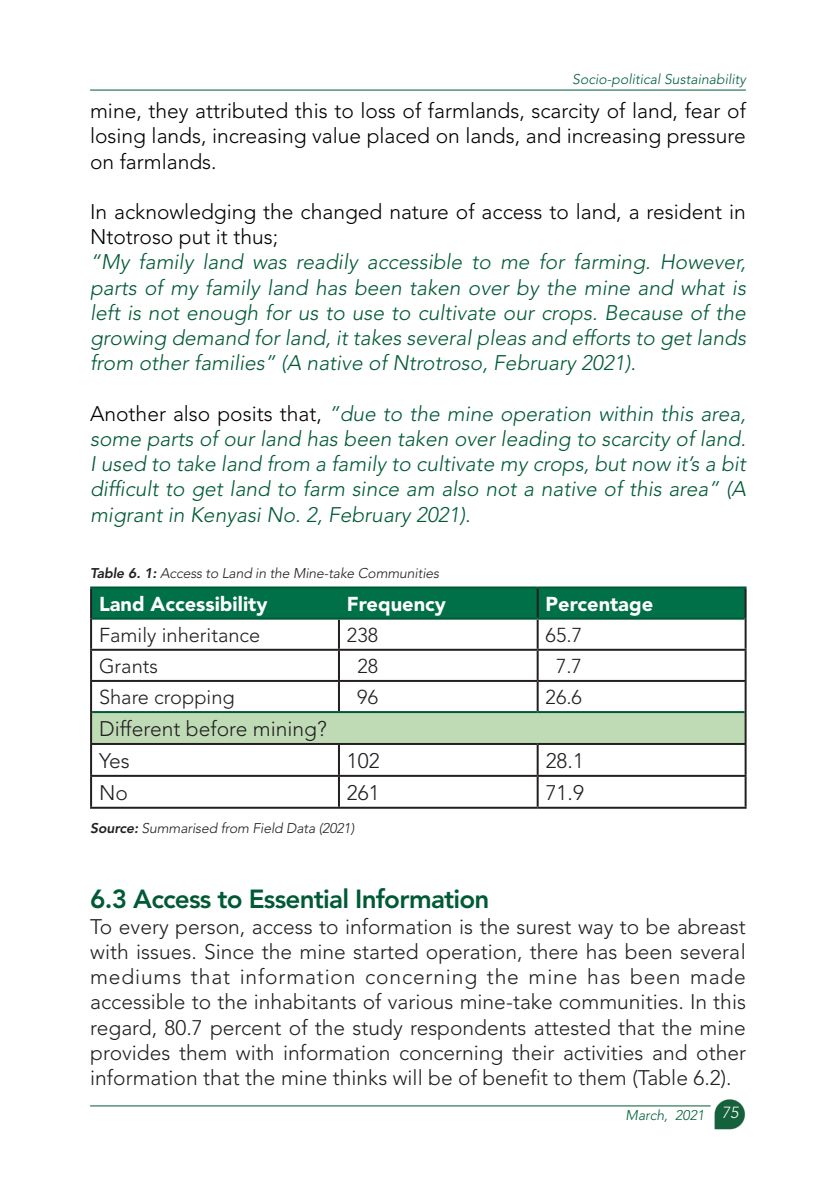
<style>
.page{position:relative;width:836px;height:1196px;background:#fff}
.page>*{position:absolute;margin:0;border:0;box-sizing:border-box;transform-origin:0 0}
.t1{font:800 26px "Avenir LT Std";letter-spacing:-.03em;color:#005a35}
.t2{font:italic 300 21px/25.2px "Avenir LT Std";color:#005a35;text-align:justify}
.t3{font:300 21px/25.2px "Avenir LT Std";color:#231f20;text-align:justify}
.t4{font:300 21px/25.2px "Avenir LT Std";color:#000;text-align:justify}
.t5{font:300 20px "Avenir LT Std";color:#231f20}
.t6{font:900 20px "Avenir LT Std";color:#fff}
.t7{font:italic 300 14px "Avenir LT Std";letter-spacing:-.01em;color:#231f20}
.t8{font:italic 300 14px "Avenir LT Std";color:#005f39}
.s1{font-style:normal;color:#000}
.s2{font-weight:800}
.s3{font-size:16px;color:#fff}
</style>
<div class="page">
<img style="left:707px;top:1099px;width:38px;height:31px">
<hr style="left:90px;top:90px;width:655px;height:1px;background:#005935">
<hr style="left:90px;top:1105px;width:620px;height:1px;background:#005935">
<div style="left:92px;top:588px;width:652px;height:29px;background:#007049"></div>
<svg style="left:92px;top:619px;width:652px;height:187px"></svg>
<div style="left:91px;top:712px;width:654px;height:31px;background:#bedbb6"></div>
<hr style="left:90px;top:618px;width:2px;height:30px;background:#231f20">
<hr style="left:338px;top:619px;width:2px;height:29px;background:#231f20">
<hr style="left:536px;top:619px;width:2px;height:29px;background:#231f20">
<hr style="left:744px;top:618px;width:2px;height:30px;background:#231f20">
<hr style="left:90px;top:648px;width:249px;height:2px;background:#231f20">
<hr style="left:90px;top:650px;width:2px;height:29px;background:#231f20">
<hr style="left:339px;top:648px;width:198px;height:2px;background:#231f20">
<hr style="left:338px;top:650px;width:2px;height:29px;background:#231f20">
<hr style="left:537px;top:648px;width:209px;height:2px;background:#231f20">
<hr style="left:536px;top:650px;width:2px;height:29px;background:#231f20">
<hr style="left:744px;top:650px;width:2px;height:29px;background:#231f20">
<hr style="left:90px;top:679px;width:249px;height:2px;background:#231f20">
<hr style="left:90px;top:681px;width:2px;height:31px;background:#231f20">
<hr style="left:339px;top:679px;width:198px;height:2px;background:#231f20">
<hr style="left:338px;top:681px;width:2px;height:30px;background:#231f20">
<hr style="left:537px;top:679px;width:209px;height:2px;background:#231f20">
<hr style="left:536px;top:681px;width:2px;height:30px;background:#231f20">
<hr style="left:744px;top:681px;width:2px;height:31px;background:#231f20">
<hr style="left:338px;top:744px;width:2px;height:30px;background:#231f20">
<hr style="left:536px;top:744px;width:2px;height:30px;background:#231f20">
<hr style="left:338px;top:776px;width:2px;height:30px;background:#231f20">
<hr style="left:536px;top:776px;width:2px;height:30px;background:#231f20">
<hr style="left:90px;top:744px;width:2px;height:30px;background:#231f20">
<hr style="left:744px;top:744px;width:2px;height:30px;background:#231f20">
<hr style="left:90px;top:774px;width:249px;height:2px;background:#231f20">
<hr style="left:90px;top:776px;width:2px;height:30px;background:#231f20">
<hr style="left:339px;top:774px;width:198px;height:2px;background:#231f20">
<hr style="left:537px;top:774px;width:209px;height:2px;background:#231f20">
<hr style="left:744px;top:776px;width:2px;height:30px;background:#231f20">
<hr style="left:90px;top:806px;width:249px;height:2px;background:#231f20">
<hr style="left:339px;top:806px;width:198px;height:2px;background:#231f20">
<hr style="left:537px;top:806px;width:209px;height:2px;background:#231f20">
<hr style="left:90px;top:712px;width:2px;height:30px;background:#231f20">
<hr style="left:92px;top:711px;width:247px;height:2px;background:#005935">
<hr style="left:339px;top:711px;width:198px;height:2px;background:#005935">
<hr style="left:537px;top:711px;width:207px;height:2px;background:#005935">
<hr style="left:744px;top:712px;width:2px;height:30px;background:#231f20">
<hr style="left:90px;top:742px;width:249px;height:2px;background:#231f20">
<hr style="left:339px;top:742px;width:198px;height:2px;background:#231f20">
<hr style="left:537px;top:742px;width:209px;height:2px;background:#231f20">
<hr style="left:90px;top:588px;width:2px;height:30px;background:#231f20">
<hr style="left:90px;top:586px;width:249px;height:2px;background:#005935">
<hr style="left:92px;top:617px;width:247px;height:2px;background:#005935">
<hr style="left:339px;top:586px;width:198px;height:2px;background:#005935">
<hr style="left:537px;top:586px;width:209px;height:2px;background:#005935">
<hr style="left:536px;top:588px;width:2px;height:29px;background:#231f20">
<hr style="left:744px;top:588px;width:2px;height:30px;background:#231f20">
<hr style="left:339px;top:617px;width:198px;height:2px;background:#005935">
<hr style="left:537px;top:617px;width:207px;height:2px;background:#005935">
<p class="t8" style="left:572px;top:71px;width:175px">Socio-political Sustainability</p>
<p class="t4" style="left:90px;top:98px;width:657px">mine, they attributed this to loss of farmlands, scarcity of land, fear of losing lands, increasing value placed on lands, and increasing pressure on farmlands.</p>
<p class="t4" style="left:90px;top:199px;width:657px">In acknowledging the changed nature of access to land, a resident in<br>Ntotroso put it thus;</p>
<p class="t2" style="left:90px;top:250px;width:657px">“My family land was readily accessible to me for farming. However, parts of my family land has been taken over by the mine and what is left is not enough for us to use to cultivate our crops. Because of the growing demand for land, it takes several pleas and efforts to get lands from other families” (A native of Ntrotroso, February 2021).</p>
<p class="t2" style="left:90px;top:401px;width:657px"><span class="s1">Another also posits that,</span> ”due to the mine operation within this area, some parts of our land has been taken over leading to scarcity of land.<br>I used to take land from a family to cultivate my crops, but now it’s a bit difficult to get land to farm since am also not a native of this area” (A migrant in Kenyasi No. 2, February 2021).</p>
<p class="t7" style="left:90px;top:565px;width:350px"><span class="s2">Table 6. 1:</span> Access to Land in the Mine-take Communities</p>
<p class="t6" style="left:99px;top:591px;width:170px">Land Accessibility</p>
<p class="t6" style="left:347px;top:591px;width:100px">Frequency</p>
<p class="t6" style="left:545px;top:591px;width:109px">Percentage</p>
<p class="t5" style="left:99px;top:623px;width:163px">Family inheritance</p>
<p class="t5" style="left:347px;top:623px;width:33px">238</p>
<p class="t5" style="left:545px;top:623px;width:38px">65.7</p>
<p class="t5" style="left:99px;top:654px;width:60px">Grants</p>
<p class="t5" style="left:357px;top:654px;width:22px">28</p>
<p class="t5" style="left:556px;top:654px;width:27px">7.7</p>
<p class="t5" style="left:99px;top:685px;width:137px">Share cropping</p>
<p class="t5" style="left:357px;top:685px;width:22px">96</p>
<p class="t5" style="left:545px;top:685px;width:38px">26.6</p>
<p class="t3" style="left:99px;top:716px;width:229px">Different before mining?</p>
<p class="t3" style="left:99px;top:748px;width:32px">Yes</p>
<p class="t3" style="left:347px;top:748px;width:34px">102</p>
<p class="t3" style="left:545px;top:748px;width:40px">28.1</p>
<p class="t3" style="left:99px;top:779px;width:30px">No</p>
<p class="t3" style="left:347px;top:779px;width:34px">261</p>
<p class="t3" style="left:545px;top:779px;width:40px">71.9</p>
<p class="t7" style="left:90px;top:820px;width:265px"><span class="s2">Source:</span> Summarised from Field Data (2021)</p>
<p class="t1" style="left:90px;top:883px;width:400px">6.3 Access to Essential Information</p>
<p class="t3" style="left:90px;top:913px;width:657px">To every person, access to information is the surest way to be abreast with issues. Since the mine started operation, there has been several mediums that information concerning the mine has been made accessible to the inhabitants of various mine-take communities. In this regard, 80.7 percent of the study respondents attested that the mine provides them with information concerning their activities and other information that the mine thinks will be of benefit to them (Table 6.2).</p>
<p class="t8" style="left:625px;top:1106px;width:114px">March, 2021 <span class="s3">75</span></p>
</div>
